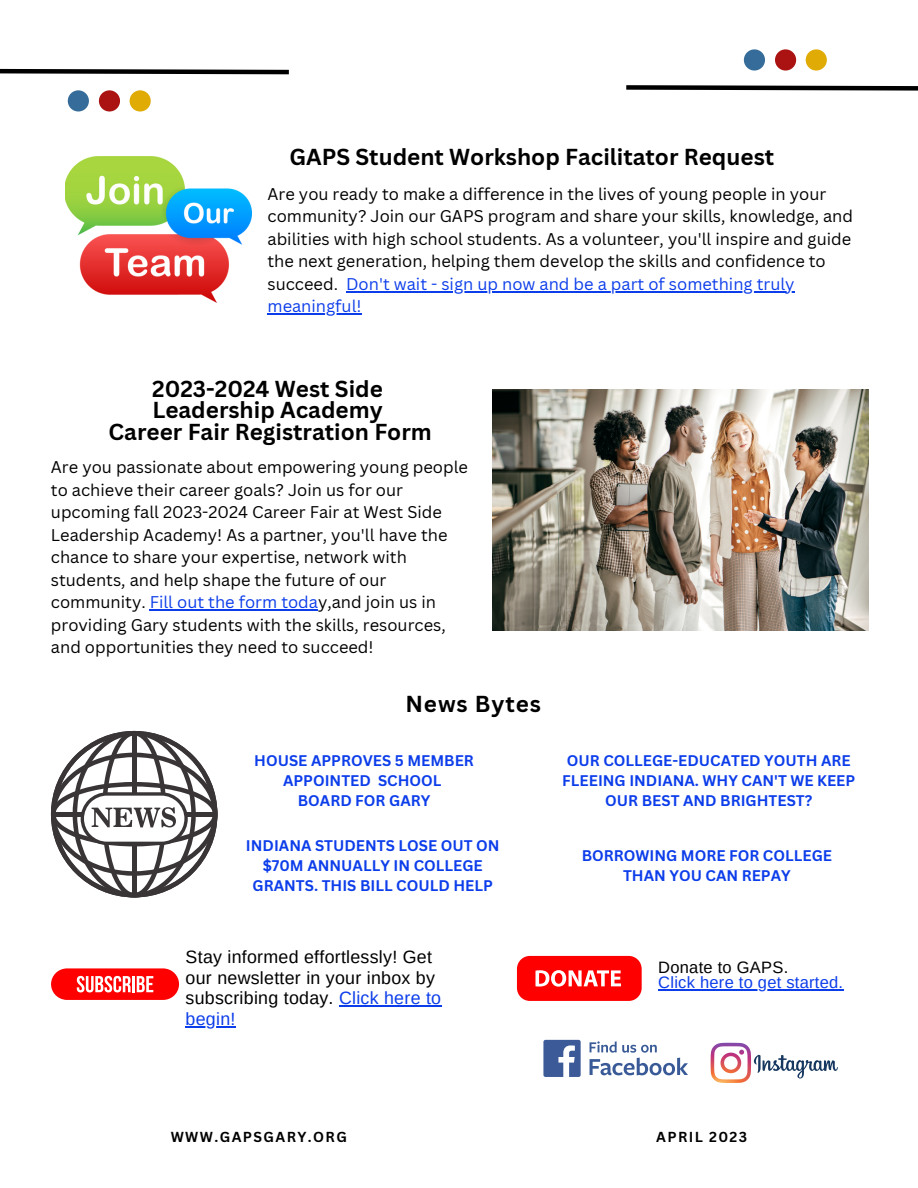
<style>
.page{position:relative;width:918px;height:1188px;background:#fff}
.page>*{position:absolute;margin:0;border:0;box-sizing:border-box;transform-origin:0 0}
.t1{font:700 22.5px/21.3px "Canva Sans";color:#000;text-align:center}
.t2{font:700 22.5px "Canva Sans";letter-spacing:.04em;color:#000}
.t3{font:17.85px/20.7px "Arimo";letter-spacing:.015em;color:#000}
.t4{font:16.5px/22.5px "Canva Sans";color:#000}
.t5{font:16.5px "Arimo";letter-spacing:.015em;color:#0c3dea}
.t6{font:16.5px "Arimo";letter-spacing:.015em;color:#000}
.t7{font:700 15px/20.2px "Canva Sans";color:#0c3dea;text-align:center}
.t8{font:700 14.1px "Canva Sans";letter-spacing:.1em;color:#000}
.s1{color:#0c3dea}
</style>
<div class="page">
<svg style="left:0;top:68px;width:289px;height:7px"></svg>
<div style="left:68px;top:90px;width:21px;height:22px;background:#356c9a;border-radius:50%"></div>
<div style="left:99px;top:90px;width:21px;height:22px;background:#ab1212;border-radius:50%"></div>
<div style="left:130px;top:90px;width:21px;height:22px;background:#dfab04;border-radius:50%"></div>
<svg style="left:626px;top:85px;width:292px;height:6px"></svg>
<div style="left:744px;top:49px;width:21px;height:22px;background:#356c9a;border-radius:50%"></div>
<div style="left:775px;top:49px;width:21px;height:22px;background:#ab1212;border-radius:50%"></div>
<div style="left:806px;top:49px;width:21px;height:22px;background:#dfab04;border-radius:50%"></div>
<svg style="left:590px;top:1041px;width:98px;height:35px"></svg>
<div style="left:543px;top:1040px;width:38px;height:37px;background:#3d5a98;border-radius:2px"></div>
<svg style="left:558px;top:1045px;width:17px;height:32px"></svg>
<svg style="left:711px;top:1043px;width:127px;height:40px"></svg>
<svg style="left:51px;top:968px;width:128px;height:32px"></svg>
<hr style="left:339px;top:1005px;width:102px;height:2px;background:#0c3dea">
<hr style="left:186px;top:1026px;width:50px;height:1px;background:#0c3dea">
<img style="left:65px;top:157px;width:187px;height:146px">
<img style="left:492px;top:389px;width:377px;height:241px">
<div style="left:517px;top:956px;width:125px;height:45px;background:#f00;border-radius:13px"></div>
<svg style="left:536px;top:970px;width:85px;height:17px"></svg>
<hr style="left:658px;top:990px;width:185px;height:1px;background:#0c3dea">
<svg style="left:51px;top:731px;width:166px;height:166px"></svg>
<hr style="left:346px;top:291px;width:449px;height:1px;background:#0c3dea">
<hr style="left:268px;top:313px;width:94px;height:2px;background:#0c3dea">
<hr style="left:150px;top:609px;width:168px;height:1px;background:#0c3dea">
<h1 class="t1" style="left:289px;top:145px;width:486px">GAPS Student Workshop Facilitator Request</h1>
<p class="t4" style="left:268px;top:182px;width:587px">Are you ready to make a difference in the lives of young people in your community? Join our GAPS program and share your skills, knowledge, and abilities with high school students. As a volunteer, you'll inspire and guide the next generation, helping them develop the skills and confidence to succeed. <span class="s1">Don't wait - sign up now and be a part of something truly meaningful!</span></p>
<h1 class="t1" style="left:109px;top:378px;width:325px">2023-2024 West Side<br>Leadership Academy<br>Career Fair Registration Form</h1>
<p class="t4" style="left:51px;top:455px;width:419px">Are you passionate about empowering young people to achieve their career goals? Join us for our upcoming fall 2023-2024 Career Fair at West Side Leadership Academy! As a partner, you'll have the chance to share your expertise, network with students, and help shape the future of our community. <span class="s1">Fill out the form toda</span>y,and join us in providing Gary students with the skills, resources, and opportunities they need to succeed!</p>
<h1 class="t2" style="left:405px;top:688px;width:137px">News Bytes</h1>
<p class="t7" style="left:254px;top:750px;width:221px">HOUSE APPROVES 5 MEMBER<br>APPOINTED SCHOOL<br>BOARD FOR GARY</p>
<p class="t7" style="left:562px;top:750px;width:294px">OUR COLLEGE-EDUCATED YOUTH ARE<br>FLEEING INDIANA. WHY CAN'T WE KEEP<br>OUR BEST AND BRIGHTEST?</p>
<p class="t7" style="left:246px;top:835px;width:255px">INDIANA STUDENTS LOSE OUT ON $70M ANNUALLY IN COLLEGE<br>GRANTS. THIS BILL COULD HELP</p>
<p class="t7" style="left:582px;top:845px;width:252px">BORROWING MORE FOR COLLEGE<br>THAN YOU CAN REPAY</p>
<p class="t3" style="left:186px;top:946px;width:257px">Stay informed effortlessly! Get our newsletter in your inbox by subscribing today. <span class="s1">Click here to begin!</span></p>
<p class="t6" style="left:658px;top:958px;width:131px">Donate to GAPS.</p>
<p class="t5" style="left:658px;top:973px;width:186px">Click here to get started.</p>
<p class="t8" style="left:171px;top:1126px;width:178px">WWW.GAPSGARY.ORG</p>
<p class="t8" style="left:656px;top:1126px;width:93px">APRIL 2023</p>
</div>
